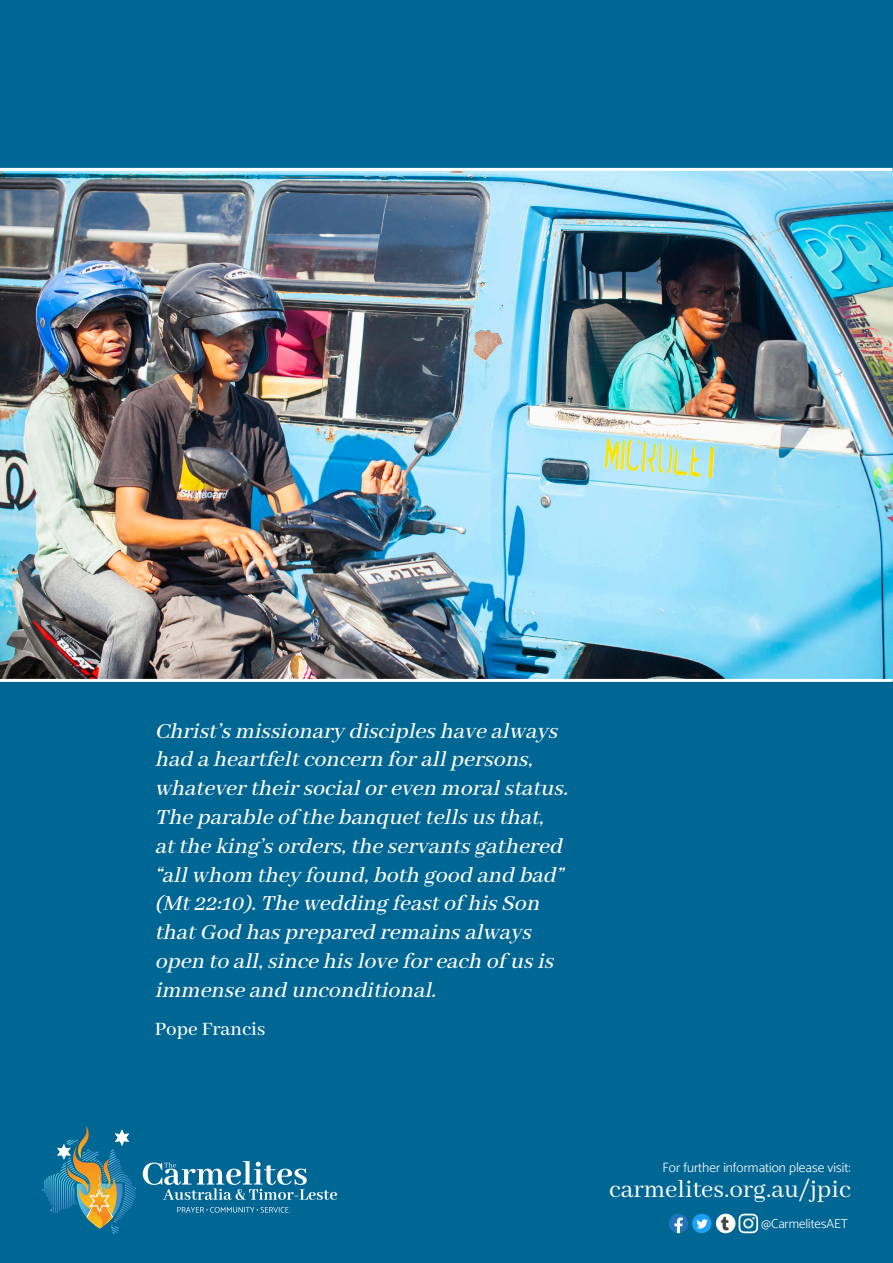
<style>
.page{position:relative;width:893px;height:1263px;background:#006693}
.page>*{position:absolute;margin:0;border:0;box-sizing:border-box;transform-origin:0 0}
.heading{font:27px "Abhaya Libre";color:#fff}
.quotes{font:italic 500 24px/28.8px "Abhaya Libre";color:#fff}
.quotes-2{font:500 21px "Abhaya Libre";color:#fff}
.t1{font:300 13.5px "Catamaran";color:#fff}
.t2{font:300 13.05px "Catamaran";color:#fff}
</style>
<div class="page">
<img style="left:0;top:171px;width:892px;height:508px">
<hr style="left:0;top:679px;width:892px;height:3px;background:#fff">
<hr style="left:0;top:168px;width:892px;height:3px;background:#fff">
<svg style="left:42px;top:1125px;width:94px;height:109px"></svg>
<svg style="left:669px;top:1214px;width:19px;height:19px"></svg>
<div style="left:692px;top:1214px;width:19px;height:19px;background:#1da1f2;border-radius:50%"></div>
<svg style="left:696px;top:1219px;width:12px;height:9px"></svg>
<svg style="left:738px;top:1214px;width:20px;height:19px"></svg>
<img style="left:715px;top:1214px;width:20px;height:19px">
<svg style="left:143px;top:1161px;width:194px;height:39px"></svg>
<svg style="left:177px;top:1207px;width:112px;height:5px"></svg>
<p class="quotes" style="left:155px;top:717px;width:420px">Christ’smissionary discipleshavealways had a heartfeltconcern forallpersons, whatevertheirsocialoreven moralstatus.<br>Theparableof thebanquettellsusthat, attheking’sorders,theservantsgathered “allwhom they found,both good and bad” (Mt22:10).Thewedding feastof hisSon thatGod hasprepared remainsalways open to all,sincehisloveforeach of usis immenseand unconditional.</p>
<p class="quotes-2" style="left:155px;top:1017px;width:112px">Pope Francis</p>
<p class="t1" style="left:663px;top:1159px;width:189px">For further information please visit:</p>
<p class="heading" style="left:609px;top:1174px;width:243px">carmelites.org.au/jpic</p>
<p class="t2" style="left:761px;top:1216px;width:88px">@CarmelitesAET</p>
</div>
